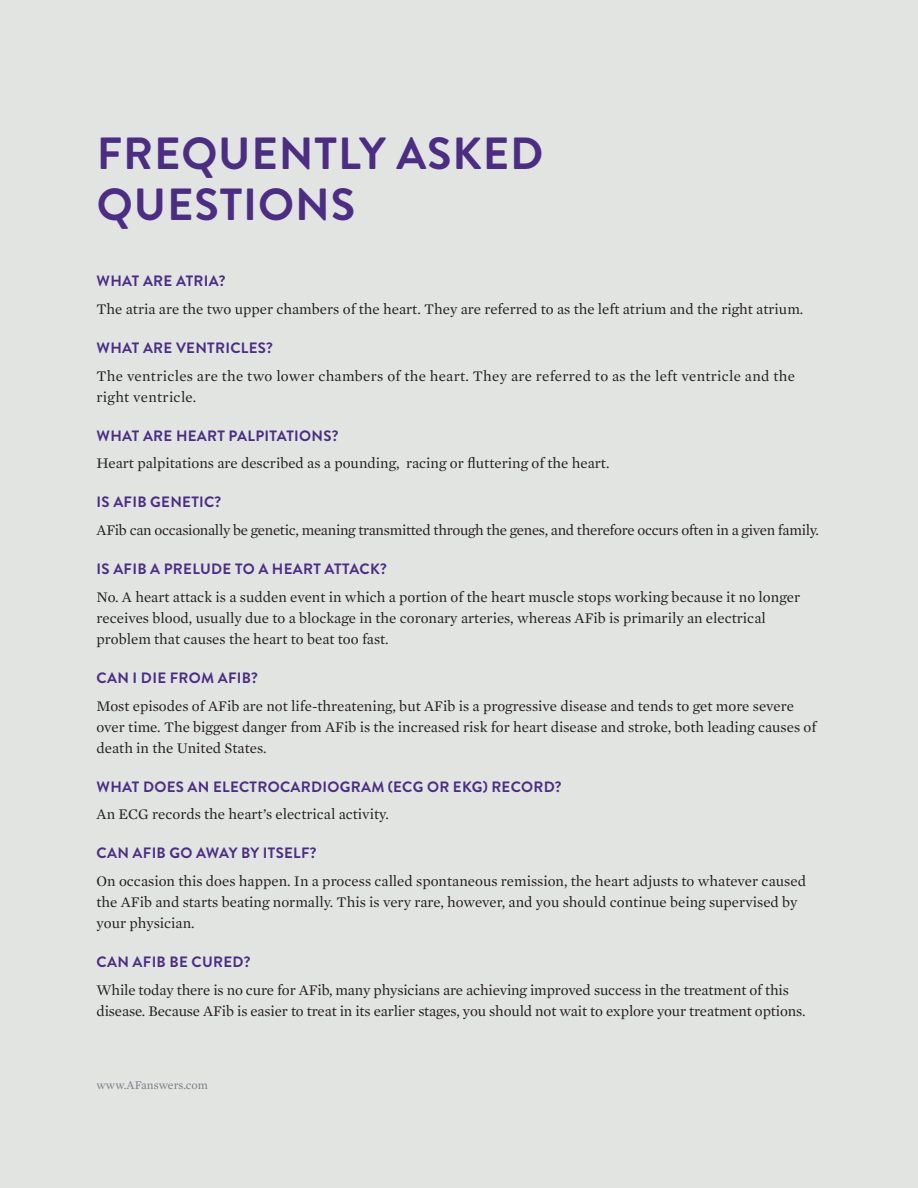
<style>
.page{position:relative;width:918px;height:1188px;background:#e2e4e2}
.page>*{position:absolute;margin:0;border:0;box-sizing:border-box;transform-origin:0 0}
.brandon_subhead{font:700 45px/51px "Brandon Grotesque";letter-spacing:.02em;color:#4b2e84}
.body_copy{font:15px/21px "Mercury Text G1";color:#231f20}
.brandon_second_subhe{font:700 15px "Brandon Grotesque";letter-spacing:.02em;color:#4b2e84}
.body_copy-2{font:15px/21px "Mercury Text G1";letter-spacing:.02em;color:#231f20}
.body_copy-3{font:15px "Mercury Text G1";letter-spacing:-.02em;color:#231f20}
.body_copy-4{font:12px "Mercury Text G1";color:#787d83}
</style>
<div class="page">
<p class="brandon_subhead" style="left:97px;top:129px;width:448px">FREQUENTLY ASKED<br>QUESTIONS</p>
<p class="brandon_second_subhe" style="left:97px;top:270px;width:130px">WHAT ARE ATRIA?</p>
<p class="body_copy" style="left:97px;top:298px;width:708px">The atria are the two upper chambers of the heart. They are referred to as the left atrium and the right atrium.</p>
<p class="brandon_second_subhe" style="left:97px;top:337px;width:178px">WHAT ARE VENTRICLES?</p>
<p class="body_copy-2" style="left:97px;top:364px;width:700px">The ventricles are the two lower chambers of the heart. They are referred to as the left ventricle and the right ventricle.</p>
<p class="brandon_second_subhe" style="left:97px;top:425px;width:243px">WHAT ARE HEART PALPITATIONS?</p>
<p class="body_copy" style="left:97px;top:452px;width:514px">Heart palpitations are described as a pounding, racing or fluttering of the heart.</p>
<p class="brandon_second_subhe" style="left:97px;top:492px;width:126px">IS AFIB GENETIC?</p>
<p class="body_copy-3" style="left:97px;top:519px;width:724px">AFib can occasionally be genetic, meaning transmitted through the genes, and therefore occurs often in a given family.</p>
<p class="brandon_second_subhe" style="left:97px;top:558px;width:292px">IS AFIB A PRELUDE TO A HEART ATTACK?</p>
<p class="body_copy" style="left:97px;top:586px;width:705px">No. A heart attack is a sudden event in which a portion of the heart muscle stops working because it no longer receives blood, usually due to a blockage in the coronary arteries, whereas AFib is primarily an electrical problem that causes the heart to beat too fast.</p>
<p class="brandon_second_subhe" style="left:97px;top:667px;width:163px">CAN I DIE FROM AFIB?</p>
<p class="body_copy" style="left:97px;top:694px;width:721px">Most episodes of AFib are not life-threatening, but AFib is a progressive disease and tends to get more severe over time. The biggest danger from AFib is the increased risk for heart disease and stroke, both leading causes of death in the United States.</p>
<p class="brandon_second_subhe" style="left:97px;top:776px;width:467px">WHAT DOES AN ELECTROCARDIOGRAM (ECG OR EKG) RECORD?</p>
<p class="body_copy" style="left:97px;top:803px;width:294px">An ECG records the heart’s electrical activity.</p>
<p class="brandon_second_subhe" style="left:97px;top:843px;width:221px">CAN AFIB GO AWAY BY ITSELF?</p>
<p class="body_copy" style="left:97px;top:870px;width:711px">On occasion this does happen. In a process called spontaneous remission, the heart adjusts to whatever caused the AFib and starts beating normally. This is very rare, however, and you should continue being supervised by your physician.</p>
<p class="brandon_second_subhe" style="left:97px;top:951px;width:155px">CAN AFIB BE CURED?</p>
<p class="body_copy" style="left:97px;top:979px;width:710px">While today there is no cure for AFib, many physicians are achieving improved success in the treatment of this disease. Because AFib is easier to treat in its earlier stages, you should not wait to explore your treatment options.</p>
<p class="body_copy-4" style="left:97px;top:1076px;width:113px">www.AFanswers.com</p>
</div>
